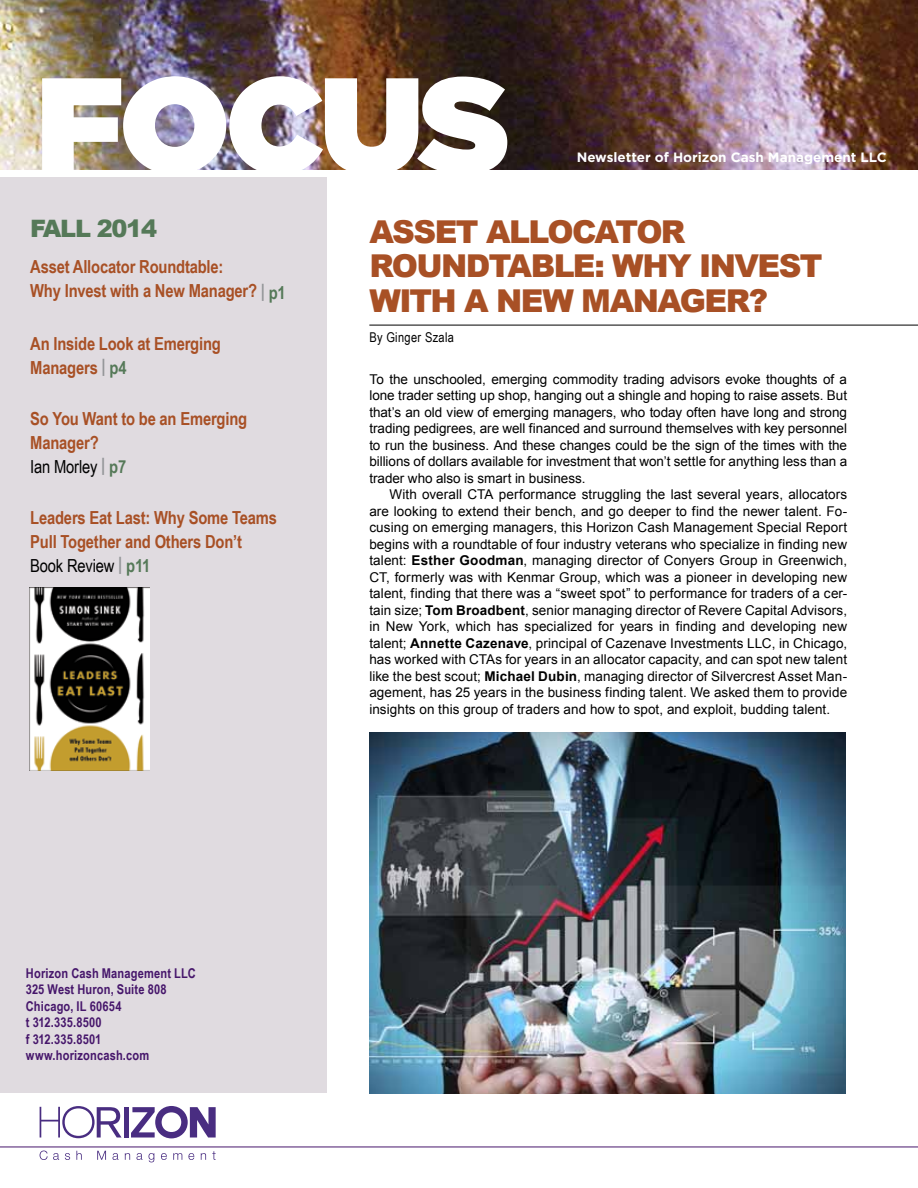
<style>
.page{position:relative;width:918px;height:1188px;background:#fff}
.page>*{position:absolute;margin:0;border:0;box-sizing:border-box;transform-origin:0 0}
.t1{font:900 135px "Gotham";letter-spacing:-.025em;color:#fff}
.t2{font:900 31.5px/34.5px "Arial";letter-spacing:-.05em;color:#a85025}
.t3{font:900 24px "Arial";letter-spacing:-.05em;color:#557958}
.t4{font:700 18px/24px "Arial Narrow";letter-spacing:-.01em;color:#a85025}
.t5{font:13.5px/16.5px "Arial";color:#000;text-align:justify}
.t6{font:700 13.5px/16.5px "Arial Narrow";letter-spacing:.01em;color:#46166b}
.t7{font:700 13.5px "Gotham";color:#fff}
.t8{font:13.5px "Arial Narrow";letter-spacing:.025em;color:#000}
.s1{color:#939598}
.s2{color:#557958}
.s3{font-weight:400;color:#000}
.s4{font-weight:700}
</style>
<div class="page">
<div style="left:0;top:178px;width:326px;height:915px;background:#e0dbe0"></div>
<img style="left:0;top:0;width:918px;height:169px">
<svg style="left:40px;top:1106px;width:82px;height:32px"></svg>
<div style="left:124px;top:1107px;width:5px;height:31px;background:#492d81"></div>
<svg style="left:131px;top:1106px;width:85px;height:32px"></svg>
<svg style="left:40px;top:1151px;width:19px;height:9px"></svg>
<svg style="left:65px;top:1153px;width:5px;height:7px"></svg>
<svg style="left:76px;top:1151px;width:6px;height:9px"></svg>
<svg style="left:97px;top:1151px;width:9px;height:9px"></svg>
<svg style="left:112px;top:1153px;width:7px;height:7px"></svg>
<svg style="left:125px;top:1153px;width:5px;height:7px"></svg>
<svg style="left:136px;top:1153px;width:18px;height:9px"></svg>
<svg style="left:161px;top:1153px;width:6px;height:7px"></svg>
<svg style="left:173px;top:1153px;width:9px;height:7px"></svg>
<svg style="left:188px;top:1153px;width:6px;height:7px"></svg>
<svg style="left:201px;top:1153px;width:5px;height:7px"></svg>
<svg style="left:212px;top:1151px;width:4px;height:9px"></svg>
<hr style="left:369px;top:325px;width:549px;height:1px;background:#000">
<hr style="left:0;top:1147px;width:918px;height:1px;background:#46166b">
<img style="left:369px;top:732px;width:477px;height:362px">
<img style="left:29px;top:588px;width:120px;height:182px">
<h1 class="t1" style="left:37px;top:28px;width:474px">FOCUS</h1>
<p class="t7" style="left:577px;top:149px;width:312px">Newsletter of Horizon Cash Management LLC</p>
<h3 class="t3" style="left:30px;top:210px;width:128px">fALL 2014</h3>
<h3 class="t4" style="left:30px;top:255px;width:257px">Asset Allocator Roundtable:<br>Why Invest with a New Manager? <span class="s1">|</span> <span class="s2">p1</span></h3>
<h3 class="t4" style="left:30px;top:331px;width:192px">An Inside Look at Emerging<br>Managers <span class="s1">|</span> <span class="s2">p4</span></h3>
<h3 class="t4" style="left:30px;top:406px;width:218px">So You Want to be an Emerging<br>Manager?<br><span class="s3">Ian Morley</span> <span class="s1">|</span> <span class="s2">p7</span></h3>
<h3 class="t4" style="left:30px;top:505px;width:248px">Leaders Eat Last: Why Some Teams<br>Pull Together and Others Don’t<br><span class="s3">Book Review</span> <span class="s1">|</span> <span class="s2">p11</span></h3>
<h2 class="t2" style="left:369px;top:213px;width:455px">ASSET ALLOCATOR<br>ROUNDTABLE: WHY INVEST<br>WITH A NEW MANAGER?</h2>
<p class="t8" style="left:369px;top:329px;width:86px">By Ginger Szala</p>
<p class="t5" style="left:369px;top:371px;width:479px">To the unschooled, emerging commodity trading advisors evoke thoughts of a lone trader setting up shop, hanging out a shingle and hoping to raise assets. But that’s an old view of emerging managers, who today often have long and strong trading pedigrees, are well financed and surround themselves with key personnel to run the business. And these changes could be the sign of the times with the billions of dollars available for investment that won’t settle for anything less than a trader who also is smart in business.</p>
<p class="t5" style="left:369px;top:487px;width:479px;text-indent:20px">With overall CTA performance struggling the last several years, allocators are looking to extend their bench, and go deeper to find the newer talent. Fo&shy;cusing on emerging managers, this Horizon Cash Management Special Report begins with a roundtable of four industry veterans who specialize in finding new talent: <span class="s4">Esther Goodman</span>, managing director of Conyers Group in Greenwich, CT, formerly was with Kenmar Group, which was a pioneer in developing new talent, finding that there was a “sweet spot” to performance for traders of a cer&shy;tain size; <span class="s4">Tom Broadbent</span>, senior managing director of Revere Capital Advisors, in New York, which has specialized for years in finding and developing new talent; <span class="s4">Annette Cazenave</span>, principal of Cazenave Investments LLC, in Chicago, has worked with CTAs for years in an allocator capacity, and can spot new talent like the best scout; <span class="s4">Michael Dubin</span>, managing director of Silvercrest Asset Man&shy;agement, has 25 years in the business finding talent. We asked them to provide insights on this group of traders and how to spot, and exploit, budding talent.</p>
<p class="t6" style="left:26px;top:965px;width:171px">Horizon Cash Management LLC<br>325 West Huron, Suite 808<br>Chicago, IL 60654<br>t 312.335.8500<br>f 312.335.8501 www.horizoncash.com</p>
</div>
